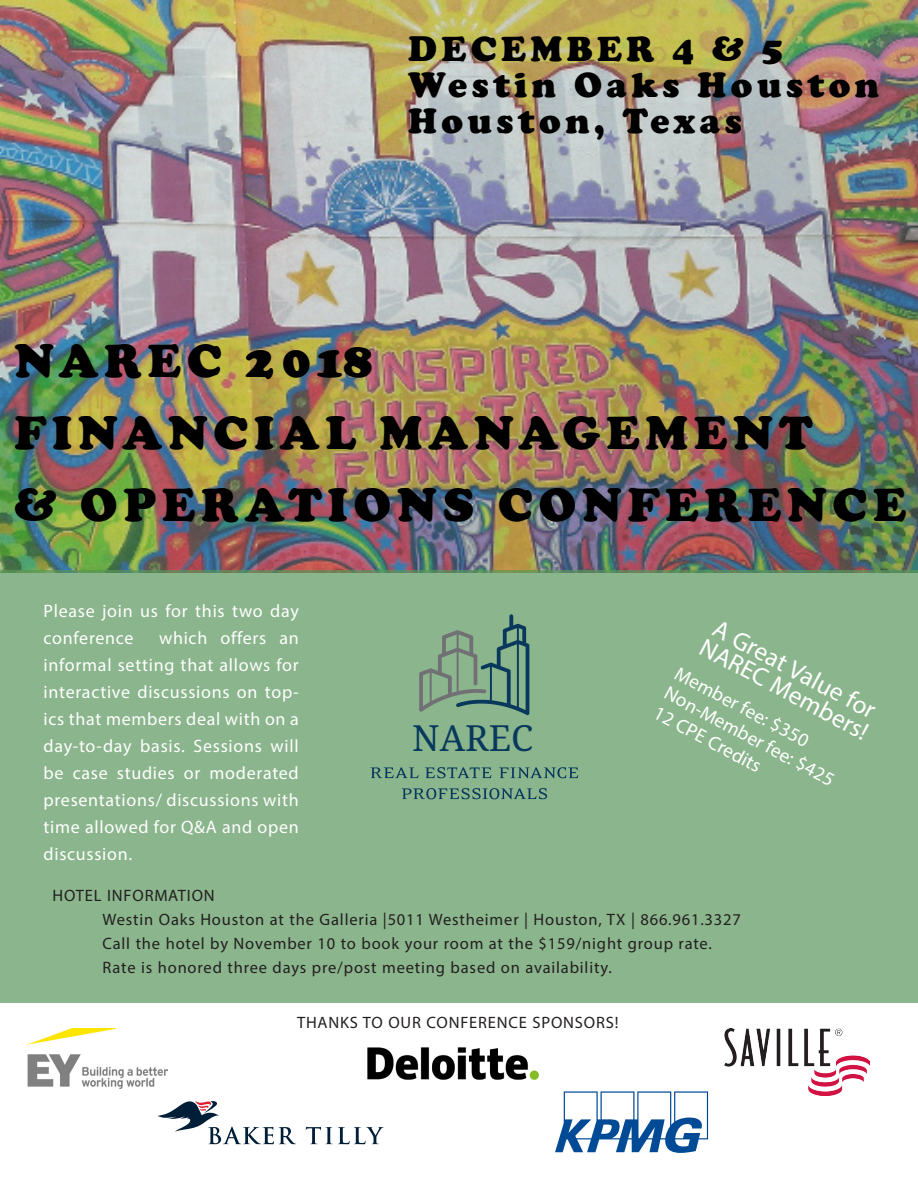
<style>
.page{position:relative;width:918px;height:1188px;background:#fff}
.page>*{position:absolute;margin:0;border:0;box-sizing:border-box;transform-origin:0 0}
.t1{font:900 48px/72px "Cooper";letter-spacing:.125em;color:#000}
.t2{font:900 36px/36px "Cooper";letter-spacing:.125em;color:#000}
.t3{font:36px "Droid Serif";color:#08395d}
.t4{font:25.5px/22.5px "Myriad Pro";color:#fff}
.t5{font:19.5px "Myriad Pro";color:#fff}
.t6{font:18px/27px "Myriad Pro";letter-spacing:.04em;color:#fff}
.t7{font:16.5px "Myriad Pro";letter-spacing:.05em;color:#231f20}
</style>
<div class="page">
<img style="left:0;top:1px;width:918px;height:569px">
<div style="left:0;top:570px;width:918px;height:433px;background:#8bb58c"></div>
<svg style="left:370px;top:767px;width:49px;height:11px"></svg>
<svg style="left:425px;top:767px;width:67px;height:11px"></svg>
<svg style="left:499px;top:767px;width:79px;height:11px"></svg>
<svg style="left:402px;top:788px;width:145px;height:11px"></svg>
<svg style="left:419px;top:614px;width:110px;height:101px"></svg>
<img style="left:724px;top:1029px;width:146px;height:66px">
<img style="left:27px;top:1029px;width:141px;height:59px">
<img style="left:367px;top:1047px;width:172px;height:33px">
<svg style="left:555px;top:1091px;width:153px;height:62px"></svg>
<svg style="left:158px;top:1101px;width:138px;height:43px"></svg>
<svg style="left:306px;top:1127px;width:78px;height:17px"></svg>
<p class="t2" style="left:408px;top:31px;width:473px">DECEMBER 4 &amp; 5<br>Westin Oaks Houston<br>Houston, Texas</p>
<p class="t1" style="left:14px;top:325px;width:893px">NAREC 2018<br>FINANCIAL MANAGEMENT<br>&amp; OPERATIONS CONFERENCE</p>
<p class="t6" style="left:44px;top:597px;width:257px">Please join us for this two day conference</p>
<p class="t6" style="left:44px;top:624px;width:257px;text-align:justify;text-indent:115px">which offers an informal setting that allows for interactive discussions on top&shy;ics that members deal with on a day-to-day basis. Sessions will be case studies or moderated presentations/ discussions with time allowed for Q&amp;A and open discussion.</p>
<p class="t7" style="left:53px;top:886px;width:164px">HOTEL INFORMATION</p>
<p class="t3" style="left:412px;top:717px;width:122px">NAREC</p>
<p class="t4" style="left:717px;top:615px;width:189px;rotate:28deg">A Great Value for<br>NAREC Members!</p>
<p class="t5" style="left:682px;top:661px;width:150px;rotate:28deg">Member fee: $350</p>
<p class="t5" style="left:671px;top:681px;width:191px;rotate:28deg">Non-Member fee: $425</p>
<p class="t5" style="left:661px;top:701px;width:120px;rotate:28deg">12 CPE Credits</p>
<p class="t7" style="left:103px;top:909px;width:640px">Westin Oaks Houston at the Galleria |5011 Westheimer | Houston, TX | 866.961.3327</p>
<p class="t7" style="left:103px;top:933px;width:611px">Call the hotel by November 10 to book your room at the $159/night group rate.</p>
<p class="t7" style="left:103px;top:957px;width:511px">Rate is honored three days pre/post meeting based on availability.</p>
<p class="t7" style="left:297px;top:1012px;width:323px">THANKS TO OUR CONFERENCE SPONSORS!</p>
</div>
